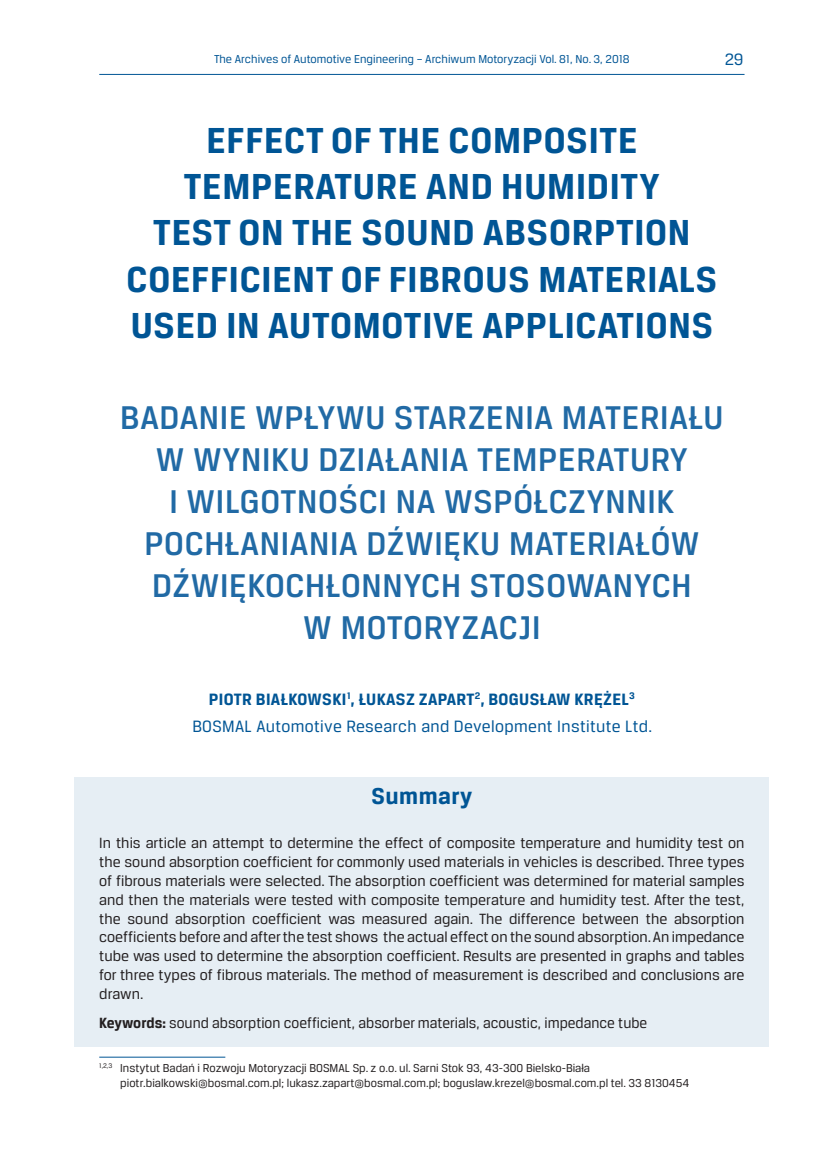
<style>
.page{position:relative;width:819px;height:1161px;background:#fff}
.page>*{position:absolute;margin:0;border:0;box-sizing:border-box;transform-origin:0 0}
.t1{font:700 38.5px/46.2px "Breuer Text";letter-spacing:.02em;color:#005595;text-align:center}
.t2{font:500 35px/42px "Breuer Text";letter-spacing:.02em;color:#216aa5;text-align:center}
.t3{font:700 24.5px "Breuer Text";letter-spacing:.02em;color:#005595}
.t4{font:17.5px/27.5px "Breuer Text";letter-spacing:.02em;color:#005595;text-align:center}
.t5{font:15.75px/18.9px "Breuer Text";color:#231f20;text-align:justify}
.t6{font:12.25px/14.7px "Breuer Text";color:#231f20}
.t7{font:12.25px "Breuer Text";color:#005595}
.s1{font-weight:700}
</style>
<div class="page">
<hr style="left:99px;top:74px;width:645px;height:1px;background:#005595">
<div style="left:74px;top:777px;width:695px;height:270px;background:#e6eef4"></div>
<hr style="left:99px;top:1057px;width:126px;height:1px;background:#005595">
<p class="t7" style="left:214px;top:52px;width:417px">The Archives of Automotive Engineering – Archiwum Motoryzacji Vol. 81, No. 3, 2018</p>
<p class="t4" style="left:724px;top:46px;width:20px">29</p>
<h1 class="t1" style="left:127px;top:117px;width:592px">EFFECT OF THE COMPOSITE<br>TEMPERATURE AND HUMIDITY<br>TEST ON THE SOUND ABSORPTION<br>COEFFICIENT OF FIBROUS MATERIALS<br>USED IN AUTOMOTIVE APPLICATIONS</h1>
<h2 class="t2" style="left:120px;top:397px;width:604px">BADANIE WPŁYWU STARZENIA MATERIAŁU<br>W WYNIKU DZIAŁANIA TEMPERATURY<br>I WILGOTNOŚCI NA WSPÓŁCZYNNIK<br>POCHŁANIANIA DŹWIĘKU MATERIAŁÓW<br>DŹWIĘKOCHŁONNYCH STOSOWANYCH<br>W MOTORYZACJI</h2>
<p class="t4" style="left:192px;top:685px;width:461px"><span class="s1">PIOTR BIAŁKOWSKI</span><sup>1</sup><span class="s1">, ŁUKASZ ZAPART</span><sup>2</sup><span class="s1">, BOGUSŁAW KRĘŻEL</span><sup>3<br></sup>BOSMAL Automotive Research and Development Institute Ltd.</p>
<h3 class="t3" style="left:371px;top:783px;width:103px">Summary</h3>
<p class="t5" style="left:99px;top:833px;width:646px">In this article an attempt to determine the effect of composite temperature and humidity test on the sound absorption coefficient for commonly used materials in vehicles is described. Three types of fibrous materials were selected. The absorption coefficient was determined for material samples and then the materials were tested with composite temperature and humidity test. After the test, the sound absorption coefficient was measured again. The difference between the absorption coefficients before and after the test shows the actual effect on the sound absorption. An impedance tube was used to determine the absorption coefficient. Results are presented in graphs and tables for three types of fibrous materials. The method of measurement is described and conclusions are drawn.</p>
<p class="t5" style="left:99px;top:1013px;width:549px"><span class="s1">Keywords:</span> sound absorption coefficient, absorber materials, acoustic, impedance tube</p>
<p class="t6" style="left:120px;top:1060px;width:570px;text-indent:-21px"><sup>1,2,3</sup> Instytut Badań i Rozwoju Motoryzacji BOSMAL Sp. z o.o. ul. Sarni Stok 93, 43-300 Bielsko-Biała piotr.bialkowski@bosmal.com.pl; lukasz.zapart@bosmal.com.pl; boguslaw.krezel@bosmal.com.pl tel. 33 8130454</p>
</div>
